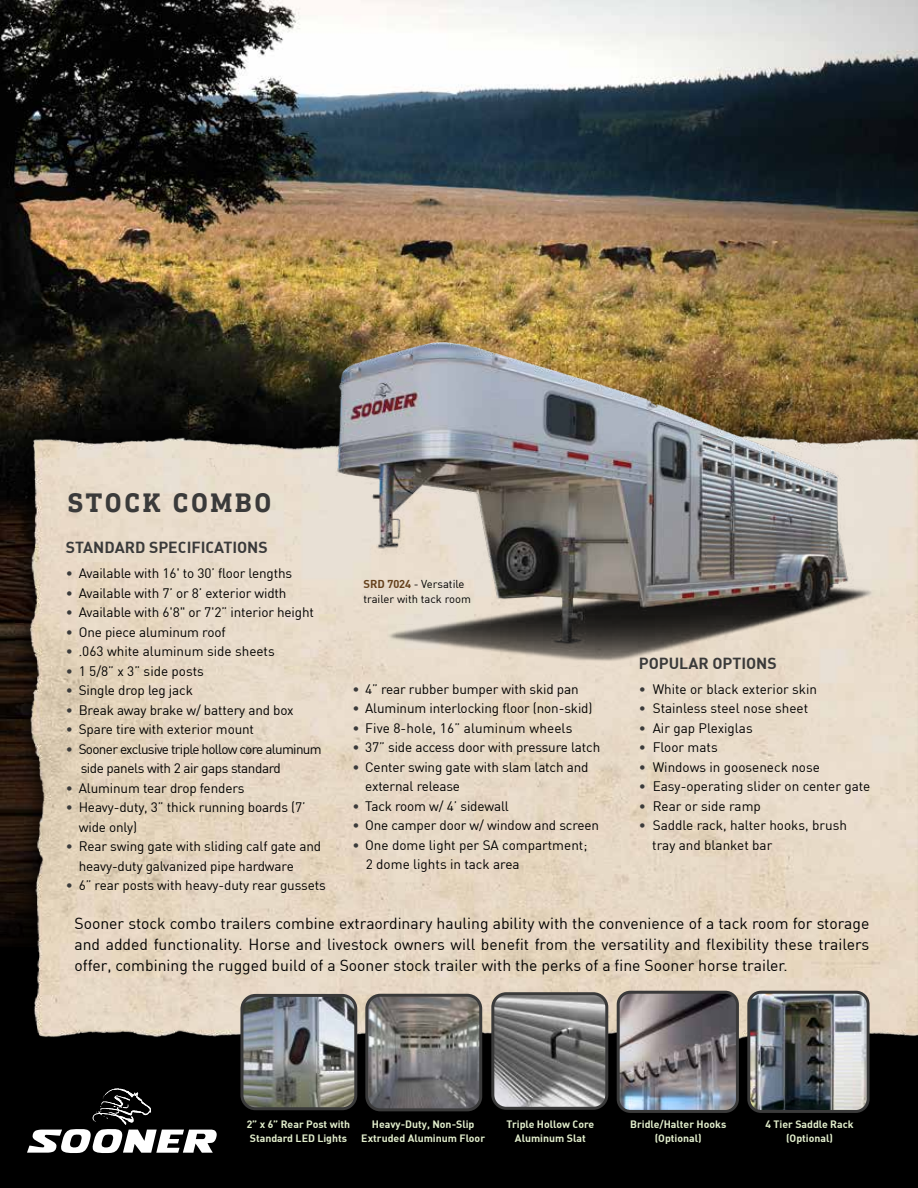
<style>
.page{position:relative;width:918px;height:1188px;background:#fff}
.page>*{position:absolute;margin:0;border:0;box-sizing:border-box;transform-origin:0 0}
.t1{font:700 27px "DIN Next Slab Pro";letter-spacing:.1em;color:#3a3a3a}
.t2{font:15.75px/21px "Adi Haus";color:#000;text-align:justify}
.t3{font:700 15.75px "Adi Haus";color:#3a3a3a}
.t4{font:13.5px/19.5px "Adi Haus";letter-spacing:-.01em;color:#000}
.t5{font:13.5px/19.5px "Adi Haus";letter-spacing:-.05em;color:#000}
.t6{font:13.5px "Adi Haus";letter-spacing:.01em;color:#000}
.t7{font:11.25px/14.7px "Adi Haus";color:#000}
.t8{font:700 10.5px/13.5px "Adi Haus";color:#e3efcd;text-align:center}
.s1{color:#3a3a3a}
.s2{font-weight:700;color:#65411c}
</style>
<div class="page">
<div style="left:0;top:704px;width:918px;height:484px;background:#000"></div>
<img style="left:0;top:0;width:918px;height:522px">
<div style="left:884px;top:53px;width:34px;height:1135px;background:#000;opacity:.25"></div>
<div style="left:3px;top:419px;width:915px;height:645px;background:#000;opacity:.75"></div>
<img style="left:27px;top:431px;width:891px;height:616px">
<svg style="left:27px;top:1088px;width:190px;height:65px"></svg>
<img style="left:294px;top:332px;width:597px;height:358px">
<img style="left:749px;top:992px;width:119px;height:117px">
<div style="left:747px;top:991px;width:123px;height:122px;border:3px solid #3a3a3a;border-radius:12px"></div>
<img style="left:618px;top:992px;width:119px;height:117px">
<div style="left:617px;top:991px;width:122px;height:122px;border:3px solid #3a3a3a;border-radius:12px"></div>
<img style="left:242px;top:995px;width:114px;height:111px">
<div style="left:240px;top:994px;width:117px;height:116px;border:3px solid #3a3a3a;border-radius:14px"></div>
<img style="left:493px;top:994px;width:114px;height:112px">
<div style="left:491px;top:992px;width:117px;height:118px;border:3px solid #3a3a3a;border-radius:13px"></div>
<img style="left:367px;top:995px;width:114px;height:112px">
<div style="left:365px;top:994px;width:117px;height:117px;border:3px solid #3a3a3a;border-radius:14px"></div>
<h1 class="t1" style="left:68px;top:487px;width:205px">STOCK COMBO</h1>
<p class="t3" style="left:66px;top:537px;width:203px">STANDARD SPECIFICATIONS</p>
<p class="t4" style="left:66px;top:563px;width:228px"><span class="s1">•</span> Available with 16' to 30’ floor lengths</p>
<p class="t4" style="left:66px;top:583px;width:222px"><span class="s1">•</span> Available with 7’ or 8’ exterior width</p>
<p class="t4" style="left:66px;top:602px;width:250px"><span class="s1">•</span> Available with 6'8" or 7'2” interior height</p>
<p class="t4" style="left:66px;top:622px;width:161px"><span class="s1">•</span> One piece aluminum roof</p>
<p class="t4" style="left:66px;top:641px;width:210px"><span class="s1">•</span> .063 white aluminum side sheets</p>
<p class="t4" style="left:66px;top:661px;width:139px"><span class="s1">•</span> 1 5/8” x 3” side posts</p>
<p class="t4" style="left:66px;top:680px;width:129px"><span class="s1">•</span> Single drop leg jack</p>
<p class="t4" style="left:66px;top:700px;width:229px"><span class="s1">•</span> Break away brake w/ battery and box</p>
<p class="t4" style="left:66px;top:719px;width:190px"><span class="s1">•</span> Spare tire with exterior mount</p>
<p class="t5" style="left:81px;top:739px;width:243px;text-indent:-15px"><span class="s1">•</span> Sooner exclusive triple hollow core aluminum side panels with 2 air gaps standard</p>
<p class="t4" style="left:66px;top:778px;width:180px"><span class="s1">•</span> Aluminum tear drop fenders</p>
<p class="t4" style="left:79px;top:797px;width:228px;text-indent:-13px"><span class="s1">•</span> Heavy-duty, 3” thick running boards (7’ wide only)</p>
<p class="t4" style="left:79px;top:836px;width:244px;text-indent:-13px"><span class="s1">•</span> Rear swing gate with sliding calf gate and heavy-duty galvanized pipe hardware</p>
<p class="t4" style="left:66px;top:875px;width:261px"><span class="s1">•</span> 6” rear posts with heavy-duty rear gussets</p>
<p class="t7" style="left:363px;top:577px;width:109px"><span class="s2">SRD 7024</span> - Versatile trailer with tack room</p>
<p class="t4" style="left:352px;top:679px;width:228px"><span class="s1">•</span> 4” rear rubber bumper with skid pan</p>
<p class="t4" style="left:352px;top:698px;width:242px"><span class="s1">•</span> Aluminum interlocking floor (non-skid)</p>
<p class="t6" style="left:352px;top:719px;width:222px"><span class="s1">•</span> Five 8-hole, 16” aluminum wheels</p>
<p class="t4" style="left:352px;top:737px;width:249px"><span class="s1">•</span> 37” side access door with pressure latch</p>
<p class="t4" style="left:365px;top:757px;width:225px;text-indent:-13px"><span class="s1">•</span> Center swing gate with slam latch and external release</p>
<p class="t4" style="left:352px;top:796px;width:158px"><span class="s1">•</span> Tack room w/ 4’ sidewall</p>
<p class="t4" style="left:352px;top:815px;width:248px"><span class="s1">•</span> One camper door w/ window and screen</p>
<p class="t4" style="left:366px;top:835px;width:223px;text-indent:-13px"><span class="s1">•</span> One dome light per SA compartment;<br>2 dome lights in tack area</p>
<p class="t3" style="left:639px;top:653px;width:139px">POPULAR OPTIONS</p>
<p class="t4" style="left:639px;top:679px;width:180px"><span class="s1">•</span> White or black exterior skin</p>
<p class="t4" style="left:639px;top:698px;width:171px"><span class="s1">•</span> Stainless steel nose sheet</p>
<p class="t4" style="left:639px;top:718px;width:115px"><span class="s1">•</span> Air gap Plexiglas</p>
<p class="t4" style="left:639px;top:737px;width:80px"><span class="s1">•</span> Floor mats</p>
<p class="t4" style="left:639px;top:757px;width:183px"><span class="s1">•</span> Windows in gooseneck nose</p>
<p class="t4" style="left:639px;top:776px;width:233px"><span class="s1">•</span> Easy-operating slider on center gate</p>
<p class="t4" style="left:639px;top:796px;width:124px"><span class="s1">•</span> Rear or side ramp</p>
<p class="t4" style="left:652px;top:815px;width:196px;text-indent:-13px"><span class="s1">•</span> Saddle rack, halter hooks, brush tray and blanket bar</p>
<p class="t2" style="left:74px;top:912px;width:796px">Sooner stock combo trailers combine extraordinary hauling ability with the convenience of a tack room for storage and added functionality. Horse and livestock owners will benefit from the versatility and flexibility these trailers offer, combining the rugged build of a Sooner stock trailer with the perks of a fine Sooner horse trailer.</p>
<p class="t8" style="left:247px;top:1117px;width:105px">2” x 6” Rear Post with<br>Standard LED Lights</p>
<p class="t8" style="left:361px;top:1117px;width:125px">Heavy-Duty, Non-Slip<br>Extruded Aluminum Floor</p>
<p class="t8" style="left:506px;top:1117px;width:89px">Triple Hollow Core<br>Aluminum Slat</p>
<p class="t8" style="left:630px;top:1117px;width:98px">Bridle/Halter Hooks (Optional)</p>
<p class="t8" style="left:766px;top:1117px;width:90px">4 Tier Saddle Rack (Optional)</p>
</div>
